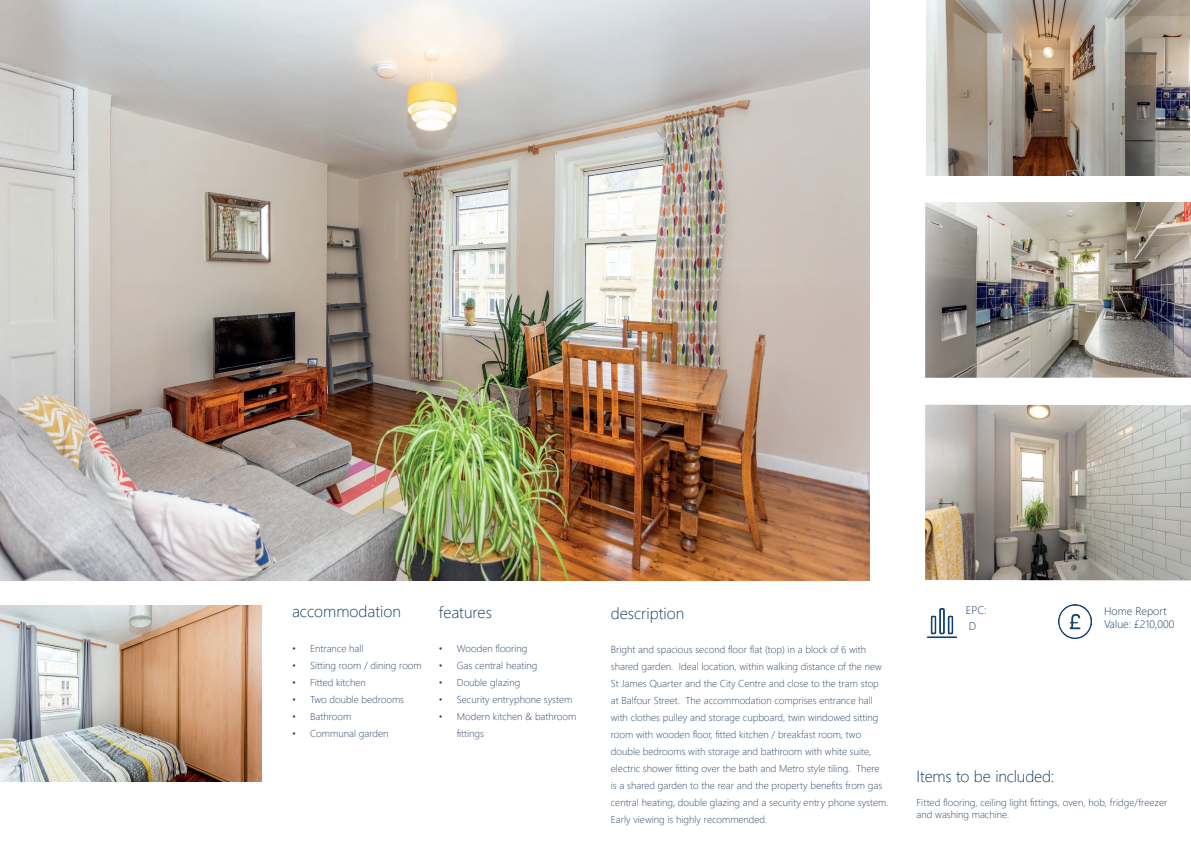
<style>
.page{position:relative;width:1191px;height:842px;background:#fff}
.page>*{position:absolute;margin:0;border:0;box-sizing:border-box;transform-origin:0 0}
.t1{font:300 16px "Segoe UI";color:#173d5f}
.t2{font:300 11px/16px "Segoe UI";color:#153c5f}
.t3{font:300 10px/17px "Segoe UI";color:#2f486a}
</style>
<div class="page">
<img style="left:0;top:0;width:869px;height:580px">
<img style="left:926px;top:0;width:263px;height:176px">
<img style="left:925px;top:202px;width:266px;height:176px">
<img style="left:925px;top:405px;width:266px;height:175px">
<img style="left:0;top:605px;width:262px;height:176px">
<img style="left:1058px;top:605px;width:33px;height:33px">
<img style="left:927px;top:608px;width:30px;height:31px">
<h1 class="t1" style="left:292px;top:596px;width:110px">accommodation</h1>
<p class="t3" style="left:292px;top:639px;width:73px">• Entrance hall</p>
<p class="t3" style="left:292px;top:656px;width:131px">• Sitting room / dining room</p>
<p class="t3" style="left:292px;top:673px;width:75px">• Fitted kitchen</p>
<p class="t3" style="left:292px;top:690px;width:114px">• Two double bedrooms</p>
<p class="t3" style="left:292px;top:707px;width:61px">• Bathroom</p>
<p class="t3" style="left:292px;top:724px;width:98px">• Communal garden</p>
<h1 class="t1" style="left:439px;top:597px;width:54px">features</h1>
<p class="t3" style="left:439px;top:639px;width:90px">• Wooden flooring</p>
<p class="t3" style="left:439px;top:656px;width:100px">• Gas central heating</p>
<p class="t3" style="left:439px;top:673px;width:83px">• Double glazing</p>
<p class="t3" style="left:439px;top:690px;width:135px">• Security entryphone system</p>
<p class="t3" style="left:457px;top:707px;width:121px;text-indent:-18px">• Modern kitchen &amp; bathroom fittings</p>
<h1 class="t1" style="left:611px;top:598px;width:75px">description</h1>
<p class="t3" style="left:611px;top:640px;width:279px">Bright and spacious second floor flat (top) in a block of 6 with shared garden. Ideal location, within walking distance of the new St James Quarter and the City Centre and close to the tram stop at Balfour Street. The accommodation comprises entrance hall with clothes pulley and storage cupboard, twin windowed sitting room with wooden floor, fitted kitchen / breakfast room, two double bedrooms with storage and bathroom with white suite, electric shower fitting over the bath and Metro style tiling. There<br>is a shared garden to the rear and the property benefits from gas central heating, double glazing and a security entry phone system.<br>Early viewing is highly recommended.</p>
<p class="t2" style="left:966px;top:600px;width:22px">EPC:<br>D</p>
<p class="t2" style="left:1104px;top:603px;width:72px;line-height:13.2px">Home Report<br>Value: £210,000</p>
<h1 class="t1" style="left:916px;top:761px;width:139px">Items to be included:</h1>
<p class="t3" style="left:916px;top:796px;width:252px;line-height:12px">Fitted flooring, ceiling light fittings, oven, hob, fridge/freezer and washing machine.</p>
</div>
